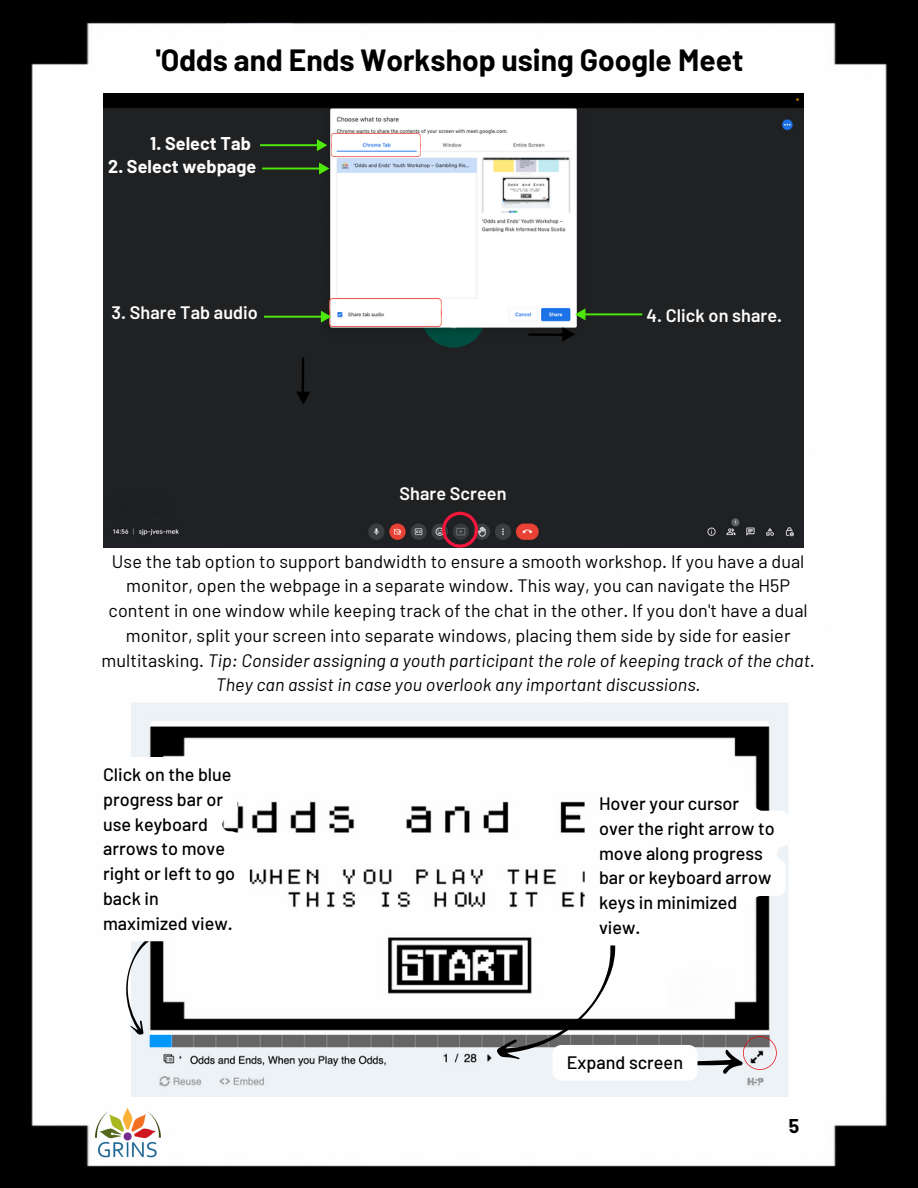
<style>
.page{position:relative;width:918px;height:1188px;background:#fff}
.page>*{position:absolute;margin:0;border:0;box-sizing:border-box;transform-origin:0 0}
.t1{font:700 30px "Barlow";color:#000}
.t2{font:700 19.5px "Barlow";color:#000}
.t3{font:18px/24.8px "Barlow";letter-spacing:.005em;color:#000;text-align:center}
.t4{font:500 18px/24.8px "Barlow";color:#000}
.t5{font:600 18px "Barlow";letter-spacing:.005em;color:#fefefe}
.t6{font:700 18px "Barlow";letter-spacing:.005em;color:#fefefe}
.s1{font-style:italic}
</style>
<div class="page">
<img style="left:0;top:0;width:918px;height:1188px">
<img style="left:130px;top:703px;width:661px;height:393px">
<img style="left:103px;top:94px;width:701px;height:453px">
<img style="left:331px;top:134px;width:89px;height:22px">
<img style="left:329px;top:299px;width:113px;height:28px">
<svg style="left:296px;top:357px;width:14px;height:47px"></svg>
<svg style="left:528px;top:327px;width:47px;height:15px"></svg>
<svg style="left:260px;top:139px;width:67px;height:12px"></svg>
<svg style="left:262px;top:163px;width:67px;height:12px"></svg>
<svg style="left:264px;top:311px;width:67px;height:12px"></svg>
<svg style="left:575px;top:308px;width:67px;height:12px"></svg>
<svg style="left:442px;top:512px;width:36px;height:36px"></svg>
<img style="left:92px;top:1104px;width:73px;height:55px">
<svg style="left:461px;top:786px;width:328px;height:295px"></svg>
<svg style="left:89px;top:757px;width:161px;height:279px"></svg>
<h1 class="t1" style="left:156px;top:41px;width:589px">'Odds and Ends Workshop using Google Meet</h1>
<p class="t6" style="left:150px;top:132px;width:102px">1. Select Tab</p>
<p class="t6" style="left:108px;top:155px;width:150px">2. Select webpage</p>
<p class="t5" style="left:111px;top:301px;width:148px">3. Share Tab audio</p>
<p class="t5" style="left:646px;top:304px;width:137px">4. Click on share.</p>
<p class="t5" style="left:399px;top:482px;width:109px">Share Screen</p>
<p class="t3" style="left:101px;top:548px;width:715px">Use the tab option to support bandwidth to ensure a smooth workshop. If you have a dual monitor, open the webpage in a separate window. This way, you can navigate the H5P content in one window while keeping track of the chat in the other. If you don't have a dual monitor, split your screen into separate windows, placing them side by side for easier multitasking. <span class="s1">Tip: Consider assigning a youth participant the role of keeping track of the chat.<br>They can assist in case you overlook any important discussions.</span></p>
<p class="t4" style="left:103px;top:761px;width:134px">Click on the blue progress bar or use keyboard arrows to move right or left to go back in maximized view.</p>
<p class="t4" style="left:599px;top:790px;width:177px">Hover your cursor over the right arrow to move along progress bar or keyboard arrow keys in minimized view.</p>
<p class="t4" style="left:567px;top:1049px;width:118px">Expand screen</p>
<p class="t2" style="left:789px;top:1114px;width:12px">5</p>
</div>
